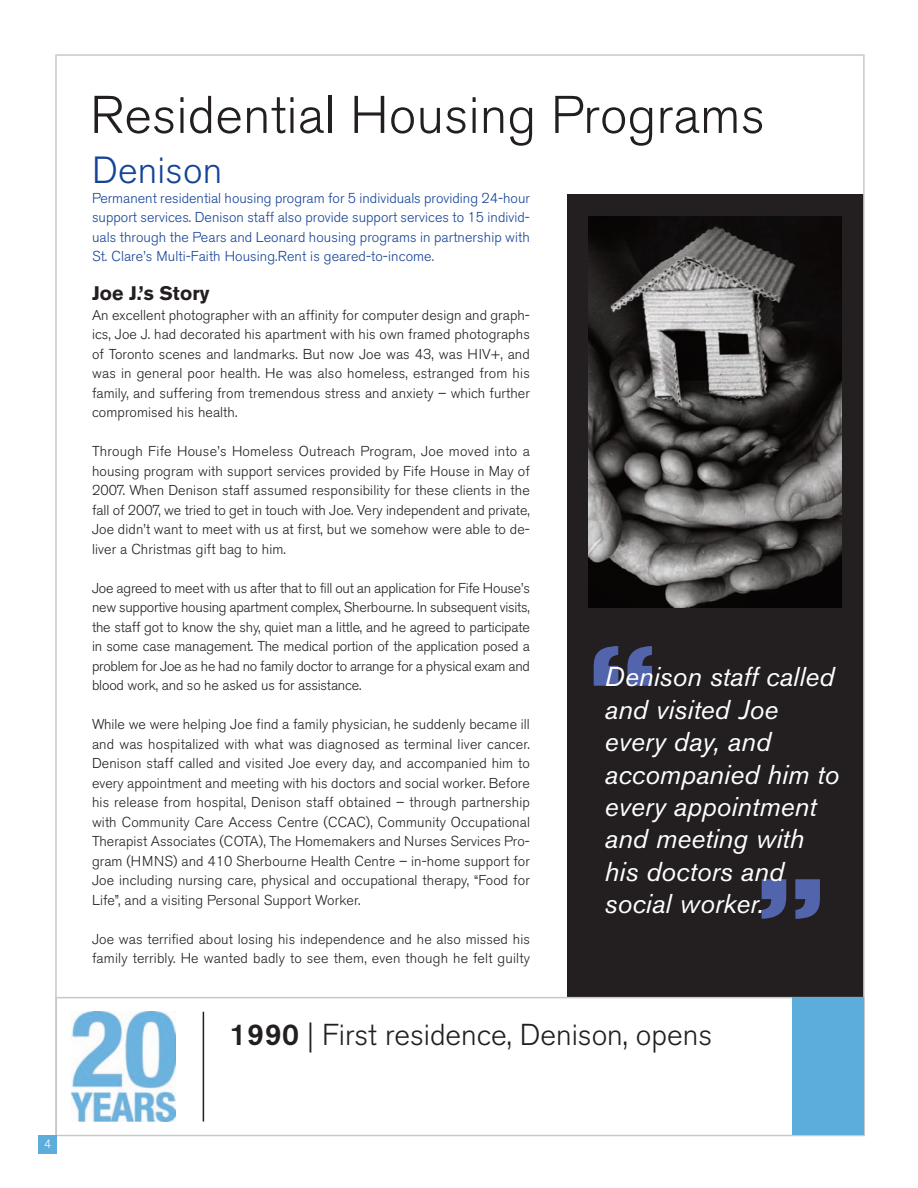
<style>
.page{position:relative;width:918px;height:1188px;background:#fff}
.page>*{position:absolute;margin:0;border:0;box-sizing:border-box;transform-origin:0 0}
.t1{font:700 expanded 108px "Akzidenz Grotesk BE";color:#5264ab}
.t2{font:300 52.5px "Akzidenz Grotesk BE";letter-spacing:.005em;color:#231f20}
.t3{font:300 37.5px "Akzidenz Grotesk BE";letter-spacing:.005em;color:#154398}
.t4{font:300 30px "Akzidenz Grotesk BE";color:#231f20}
.t5{font:italic 27px/32.4px "Akzidenz Grotesk BE";color:#fff}
.t6{font:700 19.5px "Akzidenz Grotesk BE";letter-spacing:.005em;color:#231f20}
.t7{font:300 14.25px/19.5px "Akzidenz Grotesk BE";letter-spacing:.005em;color:#231f20;text-align:justify}
.t8{font:300 14.25px/19.5px "Akzidenz Grotesk BE";letter-spacing:.005em;color:#154398;text-align:justify}
.t9{font:300 12px "Akzidenz Grotesk BE";color:#fff}
.s1{font-weight:500}
</style>
<div class="page">
<div style="left:567px;top:194px;width:297px;height:810px;background:#231f20"></div>
<div style="left:57px;top:998px;width:807px;height:137px;background:#fff"></div>
<div style="left:56px;top:997px;width:809px;height:139px;border:2px solid #c7c8ca"></div>
<div style="left:792px;top:997px;width:72px;height:138px;background:#5daddc"></div>
<img style="left:589px;top:216px;width:253px;height:391px">
<img style="left:72px;top:1012px;width:103px;height:110px">
<hr style="left:203px;top:1012px;width:1px;height:110px;background:#231f20">
<div style="left:39px;top:1135px;width:18px;height:18px;background:#5daddc"></div>
<p class="t9" style="left:44px;top:1139px;width:8px">4</p>
<h2 class="t2" style="left:90px;top:92px;width:676px">Residential Housing Programs</h2>
<h3 class="t3" style="left:92px;top:154px;width:132px">Denison</h3>
<p class="t8" style="left:92px;top:189px;width:440px">Permanent residential housing program for 5 individuals providing 24-hour support services. Denison staff also provide support services to 15 individ&shy;uals through the Pears and Leonard housing programs in partnership with St. Clare’s Multi-Faith Housing.Rent is geared-to-income.</p>
<h3 class="t6" style="left:92px;top:286px;width:119px">Joe J.’s Story</h3>
<p class="t7" style="left:92px;top:306px;width:439px">An excellent photographer with an affinity for computer design and graph&shy;ics, Joe J. had decorated his apartment with his own framed photographs of Toronto scenes and landmarks. But now Joe was 43, was HIV+, and was in general poor health. He was also homeless, estranged from his family, and suffering from tremendous stress and anxiety – which further compromised his health.</p>
<p class="t7" style="left:92px;top:443px;width:439px">Through Fife House’s Homeless Outreach Program, Joe moved into a housing program with support services provided by Fife House in May of 2007. When Denison staff assumed responsibility for these clients in the fall of 2007, we tried to get in touch with Joe. Very independent and private, Joe didn’t want to meet with us at first, but we somehow were able to de&shy;liver a Christmas gift bag to him.</p>
<p class="t7" style="left:92px;top:579px;width:439px">Joe agreed to meet with us after that to fill out an application for Fife House’s new supportive housing apartment complex, Sherbourne. In subsequent visits, the staff got to know the shy, quiet man a little, and he agreed to participate in some case management. The medical portion of the application posed a problem for Joe as he had no family doctor to arrange for a physical exam and blood work, and so he asked us for assistance.</p>
<p class="t7" style="left:92px;top:716px;width:440px">While we were helping Joe find a family physician, he suddenly became ill and was hospitalized with what was diagnosed as terminal liver cancer.<br>Denison staff called and visited Joe every day, and accompanied him to every appointment and meeting with his doctors and social worker. Before his release from hospital, Denison staff obtained – through partnership with Community Care Access Centre (CCAC), Community Occupational Therapist Associates (COTA), The Homemakers and Nurses Services Pro&shy;gram (HMNS) and 410 Sherbourne Health Centre – in-home support for Joe including nursing care, physical and occupational therapy, “Food for Life”, and a visiting Personal Support Worker.</p>
<p class="t7" style="left:92px;top:930px;width:439px">Joe was terrified about losing his independence and he also missed his family terribly. He wanted badly to see them, even though he felt guilty</p>
<h1 class="t1" style="left:589px;top:647px;width:69px">“</h1>
<h3 class="t5" style="left:605px;top:664px;width:236px">Denison staff called and visited Joe every day, and accompanied him to every appointment and meeting with his doctors and social worker.</h3>
<h1 class="t1" style="left:757px;top:879px;width:69px">”</h1>
<h3 class="t4" style="left:230px;top:1022px;width:484px"><span class="s1">1990</span> | First residence, Denison, opens</h3>
</div>
